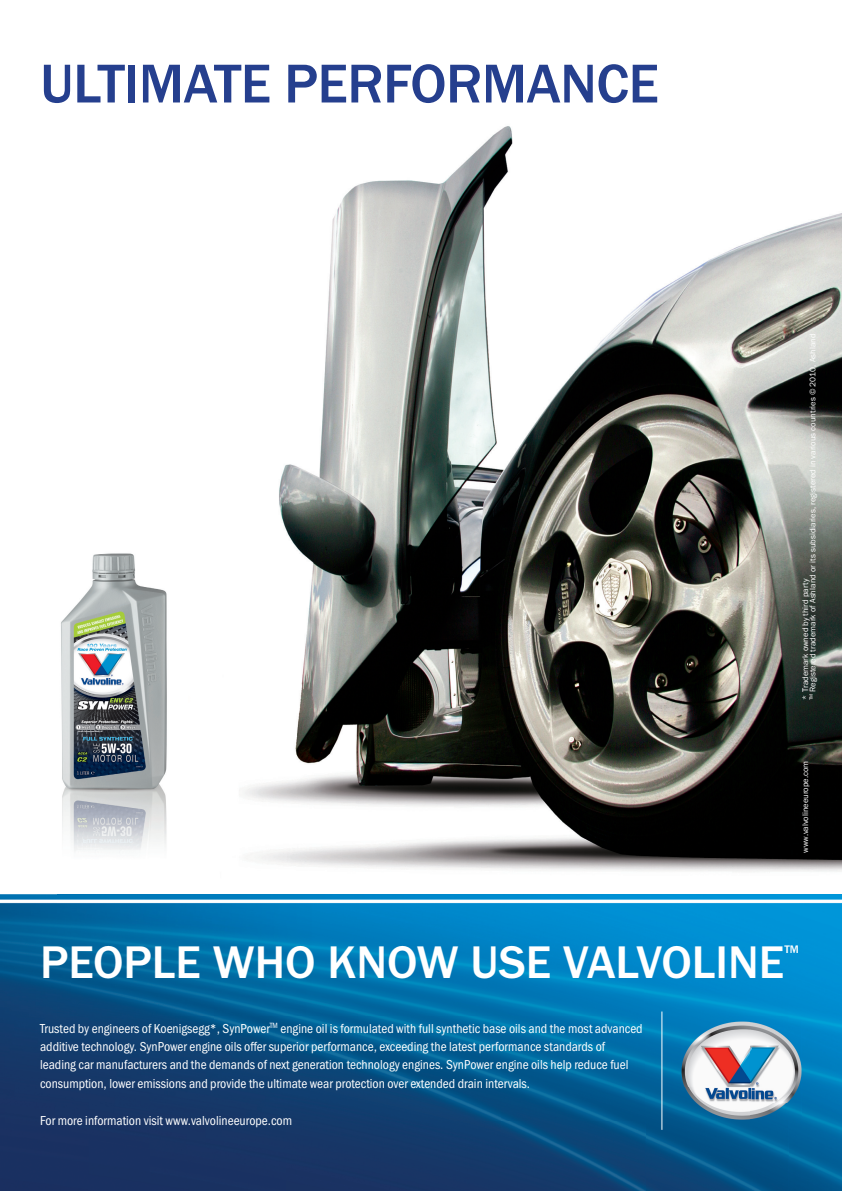
<style>
.page{position:relative;width:842px;height:1191px;background:#fff}
.page>*{position:absolute;margin:0;border:0;box-sizing:border-box;transform-origin:0 0}
.t1{font:500 56.55px "Franklin Gothic URW";letter-spacing:-.01em;color:#253f8e}
.t2{font:500 47.4px "Franklin Gothic URW";color:#fff}
.t3{font:13.45px/18.4px "Franklin Gothic URW Con Boo";color:#fff}
.t4{font:500 11.3px "Franklin Gothic URW";color:#fff}
.t5{font:8.5px/7.3px "Franklin Gothic URW Boo";color:#fff}
</style>
<div class="page">
<img style="left:72px;top:126px;width:770px;height:797px">
<img style="left:61px;top:523px;width:111px;height:368px">
<img style="left:0;top:894px;width:72px;height:297px">
<img style="left:71px;top:923px;width:717px;height:93px">
<img style="left:788px;top:923px;width:54px;height:268px">
<img style="left:71px;top:1016px;width:627px;height:175px">
<img style="left:698px;top:1016px;width:90px;height:5px">
<img style="left:698px;top:1119px;width:90px;height:72px">
<hr style="left:661px;top:1011px;width:1px;height:118px;background:#fff">
<img style="left:682px;top:1021px;width:120px;height:98px">
<h1 class="t1" style="left:40px;top:49px;width:620px">ULTIMATE PERFORMANCE</h1>
<p class="t5" style="left:802px;top:700px;width:368px;rotate:-90deg">* Trademark owned by third party<br><sup>TM</sup> Registered trademark of Ashland or its subsidiaries, registered in various countries © 2010, Ashland</p>
<p class="t5" style="left:802px;top:853px;width:94px;rotate:-90deg">www.valvolineeurope.com</p>
<h2 class="t2" style="left:40px;top:932px;width:746px">PEOPLE WHO KNOW USE VALVOLINE</h2>
<p class="t4" style="left:784px;top:942px;width:16px">TM</p>
<p class="t3" style="left:40px;top:1019px;width:604px">Trusted by engineers of Koenigsegg*, SynPower<sup>TM</sup> engine oil is formulated with full synthetic base oils and the most advanced additive technology. SynPower engine oils offer superior performance, exceeding the latest performance standards of leading car manufacturers and the demands of next generation technology engines. SynPower engine oils help reduce fuel consumption, lower emissions and provide the ultimate wear protection over extended drain intervals.</p>
<p class="t3" style="left:40px;top:1111px;width:254px">For more information visit www.valvolineeurope.com</p>
</div>
